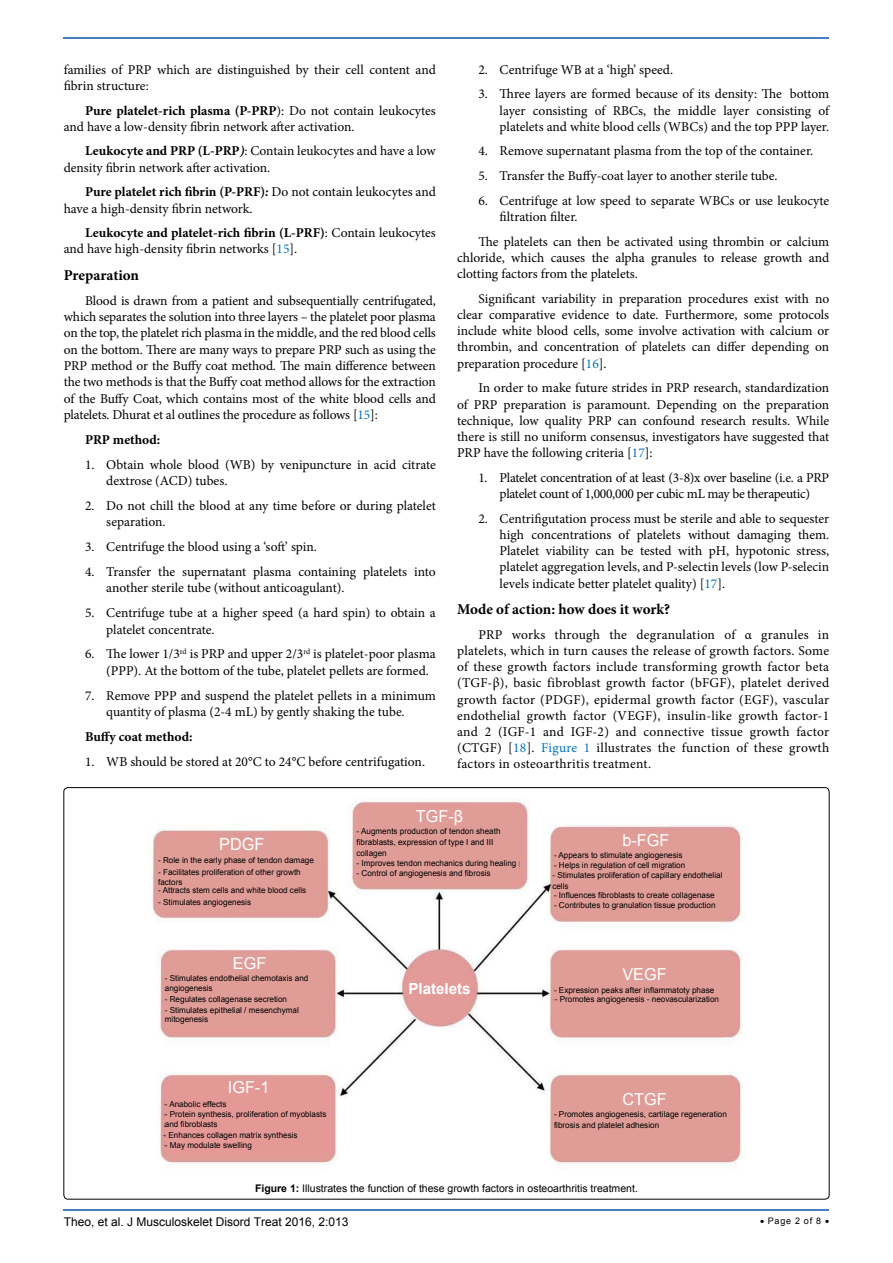
<style>
.page{position:relative;width:893px;height:1263px;background:#fff}
.page>*{position:absolute;margin:0;border:0;box-sizing:border-box;transform-origin:0 0}
.t1{font:16.5px "Arial";color:#fff}
.t2{font:700 15.45px "Arial";color:#fff}
.t3{font:700 15px "Minion Pro";color:#000}
.t4{font:13.5px/16.2px "Minion Pro";letter-spacing:-.005em;color:#000}
.t5{font:700 13.5px "Minion Pro";color:#000}
.t6{font:12px "Arial";color:#000}
.t7{font:10.5px "Arial";color:#000}
.t8{font:9px "Arial";letter-spacing:.08em;color:#000}
.t9{font:8.25px/10.9px "Arial";color:#000}
.s1{font-weight:700}
.s2{font-weight:700;font-style:italic}
.s3{color:#0072bc}
</style>
<div class="page">
<hr style="left:64px;top:1209px;width:765px;height:2px;background:#487ec0">
<hr style="left:64px;top:37px;width:765px;height:2px;background:#487ec0">
<img style="left:152px;top:798px;width:590px;height:371px">
<div style="left:406px;top:954px;width:66px;height:68px;background:#e29b99;border-radius:50%"></div>
<div style="left:165px;top:1081px;width:167px;height:73px;background:#e59997;border-radius:8px"></div>
<div style="left:156px;top:837px;width:166px;height:75px;background:#e09d97;border-radius:8px"></div>
<div style="left:353px;top:807px;width:166px;height:75px;background:#e09d97;border-radius:8px"></div>
<div style="left:552px;top:831px;width:179px;height:86px;background:#e09d97;border-radius:9px"></div>
<div style="left:554px;top:951px;width:179px;height:86px;background:#e09d97;border-radius:9px"></div>
<div style="left:552px;top:1077px;width:179px;height:83px;background:#e09d97;border-radius:9px"></div>
<div style="left:163px;top:954px;width:165px;height:74px;background:#e09d97;border-radius:8px"></div>
<p class="t4" style="left:64px;top:61px;width:374px">families of PRP which are distinguished by their cell content and fibrin structure:</p>
<p class="t4" style="left:64px;top:102px;width:374px;text-indent:21px"><span class="s1">Pure platelet-rich plasma (P-PRP</span>): Do not contain leukocytes and have a low-density fibrin network after activation.</p>
<p class="t4" style="left:64px;top:143px;width:374px;text-indent:21px"><span class="s1">Leukocyte and PRP (L-PRP</span><span class="s2">)</span>: Contain leukocytes and have a low density fibrin network after activation.</p>
<p class="t4" style="left:64px;top:184px;width:374px;text-indent:21px"><span class="s1">Pure platelet rich fibrin (P-PRF)</span><span class="s2">:</span> Do not contain leukocytes and have a high-density fibrin network.</p>
<p class="t4" style="left:64px;top:225px;width:374px;text-indent:21px"><span class="s1">Leukocyte and platelet-rich fibrin (L-PRF)</span>: Contain leukocytes and have high-density fibrin networks [<span class="s3">15</span>].</p>
<p class="t3" style="left:64px;top:265px;width:77px">Preparation</p>
<p class="t4" style="left:64px;top:292px;width:374px;text-align:justify;text-indent:21px">Blood is drawn from a patient and subsequentially centrifugated, which separates the solution into three layers – the platelet poor plasma on the top, the platelet rich plasma in the middle, and the red blood cells on the bottom. There are many ways to prepare PRP such as using the PRP method or the Buffy coat method. The main difference between the two methods is that the Buffy coat method allows for the extraction of the Buffy Coat, which contains most of the white blood cells and platelets. Dhurat et al outlines the procedure as follows [<span class="s3">15</span>]:</p>
<p class="t5" style="left:85px;top:430px;width:77px">PRP method:</p>
<p class="t4" style="left:106px;top:456px;width:331px;text-indent:-21px">1. Obtain whole blood (WB) by venipuncture in acid citrate dextrose (ACD) tubes.</p>
<p class="t4" style="left:106px;top:498px;width:331px;text-indent:-21px">2. Do not chill the blood at any time before or during platelet separation.</p>
<p class="t4" style="left:85px;top:539px;width:233px">3. Centrifuge the blood using a ‘soft’ spin.</p>
<p class="t4" style="left:106px;top:564px;width:331px;text-indent:-21px">4. Transfer the supernatant plasma containing platelets into another sterile tube (without anticoagulant).</p>
<p class="t4" style="left:106px;top:605px;width:331px;text-indent:-21px">5. Centrifuge tube at a higher speed (a hard spin) to obtain a platelet concentrate.</p>
<p class="t4" style="left:106px;top:646px;width:331px;text-indent:-21px">6. The lower 1/3<sup>rd</sup> is PRP and upper 2/3<sup>rd</sup> is platelet-poor plasma (PPP). At the bottom of the tube, platelet pellets are formed.</p>
<p class="t4" style="left:106px;top:687px;width:331px;text-indent:-21px">7. Remove PPP and suspend the platelet pellets in a minimum quantity of plasma (2-4 mL) by gently shaking the tube.</p>
<p class="t5" style="left:85px;top:727px;width:109px">Buffy coat method:</p>
<p class="t4" style="left:85px;top:753px;width:342px">1. WB should be stored at 20°C to 24°C before centrifugation.</p>
<p class="t4" style="left:478px;top:61px;width:196px">2. Centrifuge WB at a ‘high’ speed.</p>
<p class="t4" style="left:500px;top:86px;width:331px;text-align:justify;text-indent:-21px">3. Three layers are formed because of its density: The bottom layer consisting of RBCs, the middle layer consisting of platelets and white blood cells (WBCs) and the top PPP layer.</p>
<p class="t4" style="left:478px;top:143px;width:336px">4. Remove supernatant plasma from the top of the container.</p>
<p class="t4" style="left:478px;top:168px;width:301px">5. Transfer the Buffy-coat layer to another sterile tube.</p>
<p class="t4" style="left:500px;top:192px;width:331px;text-indent:-21px">6. Centrifuge at low speed to separate WBCs or use leukocyte filtration filter.</p>
<p class="t4" style="left:457px;top:233px;width:374px;text-align:justify;text-indent:21px">The platelets can then be activated using thrombin or calcium chloride, which causes the alpha granules to release growth and clotting factors from the platelets.</p>
<p class="t4" style="left:457px;top:290px;width:374px;text-align:justify;text-indent:21px">Significant variability in preparation procedures exist with no clear comparative evidence to date. Furthermore, some protocols include white blood cells, some involve activation with calcium or thrombin, and concentration of platelets can differ depending on preparation procedure [<span class="s3">16</span>].</p>
<p class="t4" style="left:457px;top:380px;width:374px;text-align:justify;text-indent:21px">In order to make future strides in PRP research, standardization of PRP preparation is paramount. Depending on the preparation technique, low quality PRP can confound research results. While there is still no uniform consensus, investigators have suggested that PRP have the following criteria [<span class="s3">17</span>]:</p>
<p class="t4" style="left:478px;top:469px;width:352px;text-align:center">1. Platelet concentration of at least (3-8)x over baseline (i.e. a PRP platelet count of 1,000,000 per cubic mL may be therapeutic)</p>
<p class="t4" style="left:500px;top:510px;width:331px;text-align:justify;text-indent:-21px">2. Centrifigutation process must be sterile and able to sequester high concentrations of platelets without damaging them.<br>Platelet viability can be tested with pH, hypotonic stress, platelet aggregation levels, and P-selectin levels (low P-selecin levels indicate better platelet quality) [<span class="s3">17</span>].</p>
<p class="t3" style="left:457px;top:599px;width:215px">Mode of action: how does it work?</p>
<p class="t4" style="left:457px;top:626px;width:374px;text-align:justify;text-indent:21px">PRP works through the degranulation of α granules in platelets, which in turn causes the release of growth factors. Some of these growth factors include transforming growth factor beta (TGF-β), basic fibroblast growth factor (bFGF), platelet derived growth factor (PDGF), epidermal growth factor (EGF), vascular endothelial growth factor (VEGF), insulin-like growth factor-1 and 2 (IGF-1 and IGF-2) and connective tissue growth factor (CTGF) [<span class="s3">18</span>]. <span class="s3">Figure 1</span> illustrates the function of these growth factors in osteoarthritis treatment.</p>
<p class="t1" style="left:416px;top:805px;width:49px">TGF-β</p>
<p class="t9" style="left:357px;top:825px;width:145px">- Augments production of tendon sheath fibrablasts, expression of type I and III collagen</p>
<p class="t1" style="left:219px;top:833px;width:47px">PDGF</p>
<p class="t9" style="left:158px;top:855px;width:157px">- Role in the early phase of tendon damage</p>
<p class="t9" style="left:357px;top:857px;width:161px">- Improves tendon mechanics during healing</p>
<p class="t9" style="left:158px;top:866px;width:144px">- Facilitates proliferation of other growth</p>
<p class="t9" style="left:357px;top:868px;width:136px">- Control of angiogenesis and fibrosis</p>
<p class="t9" style="left:158px;top:876px;width:26px">factors</p>
<p class="t9" style="left:158px;top:885px;width:150px">- Attracts stem cells and white blood cells</p>
<p class="t9" style="left:158px;top:896px;width:94px">- Stimulates angiogenesis</p>
<p class="t1" style="left:233px;top:952px;width:35px">EGF</p>
<p class="t9" style="left:165px;top:973px;width:145px;line-height:9.9px">- Stimulates endothelial chemotaxis and angiogenesis</p>
<p class="t9" style="left:165px;top:1005px;width:136px;line-height:9.9px">- Stimulates epithelial / mesenchymal mitogenesis</p>
<p class="t9" style="left:165px;top:993px;width:124px">- Regulates collagenase secretion</p>
<p class="t1" style="left:228px;top:1077px;width:43px">IGF-1</p>
<p class="t9" style="left:165px;top:1098px;width:63px">- Anabolic effects</p>
<p class="t9" style="left:165px;top:1109px;width:163px;line-height:9.9px">- Protein synthesis, proliferation of myoblasts and fibroblasts</p>
<p class="t9" style="left:164px;top:1129px;width:136px">- Enhances collagen matrix synthesis</p>
<p class="t9" style="left:165px;top:1139px;width:89px">- May modulate swelling</p>
<p class="t2" style="left:408px;top:978px;width:64px">Platelets</p>
<p class="t1" style="left:622px;top:829px;width:48px">b-FGF</p>
<p class="t9" style="left:554px;top:849px;width:130px">- Appears to stimulate angiogenesis</p>
<p class="t9" style="left:554px;top:860px;width:133px">- Helps in regulation of cell migration</p>
<p class="t9" style="left:552px;top:870px;width:172px">- Stimulates proliferation of capillary endothelial cells</p>
<p class="t9" style="left:554px;top:890px;width:162px">- Influences fibroblasts to create collagenase</p>
<p class="t9" style="left:554px;top:899px;width:163px">- Contributes to granulation tissue production</p>
<p class="t1" style="left:622px;top:963px;width:46px">VEGF</p>
<p class="t9" style="left:554px;top:984px;width:162px">- Expression peaks after inflammatoty phase</p>
<p class="t9" style="left:555px;top:993px;width:166px">- Promotes angiogenesis - neovascularization</p>
<p class="t1" style="left:622px;top:1088px;width:46px">CTGF</p>
<p class="t9" style="left:554px;top:1109px;width:174px">- Promotes angiogenesis, cartilage regeneration fibrosis and platelet adhesion</p>
<p class="t7" style="left:255px;top:1181px;width:384px"><span class="s1">Figure 1:</span> Illustrates the function of these growth factors in osteoarthritis treatment.</p>
<p class="t6" style="left:64px;top:1214px;width:286px">Theo, et al. J Musculoskelet Disord Treat 2016, 2:013</p>
<p class="t8" style="left:760px;top:1215px;width:71px">• Page 2 of 8 •</p>
</div>
